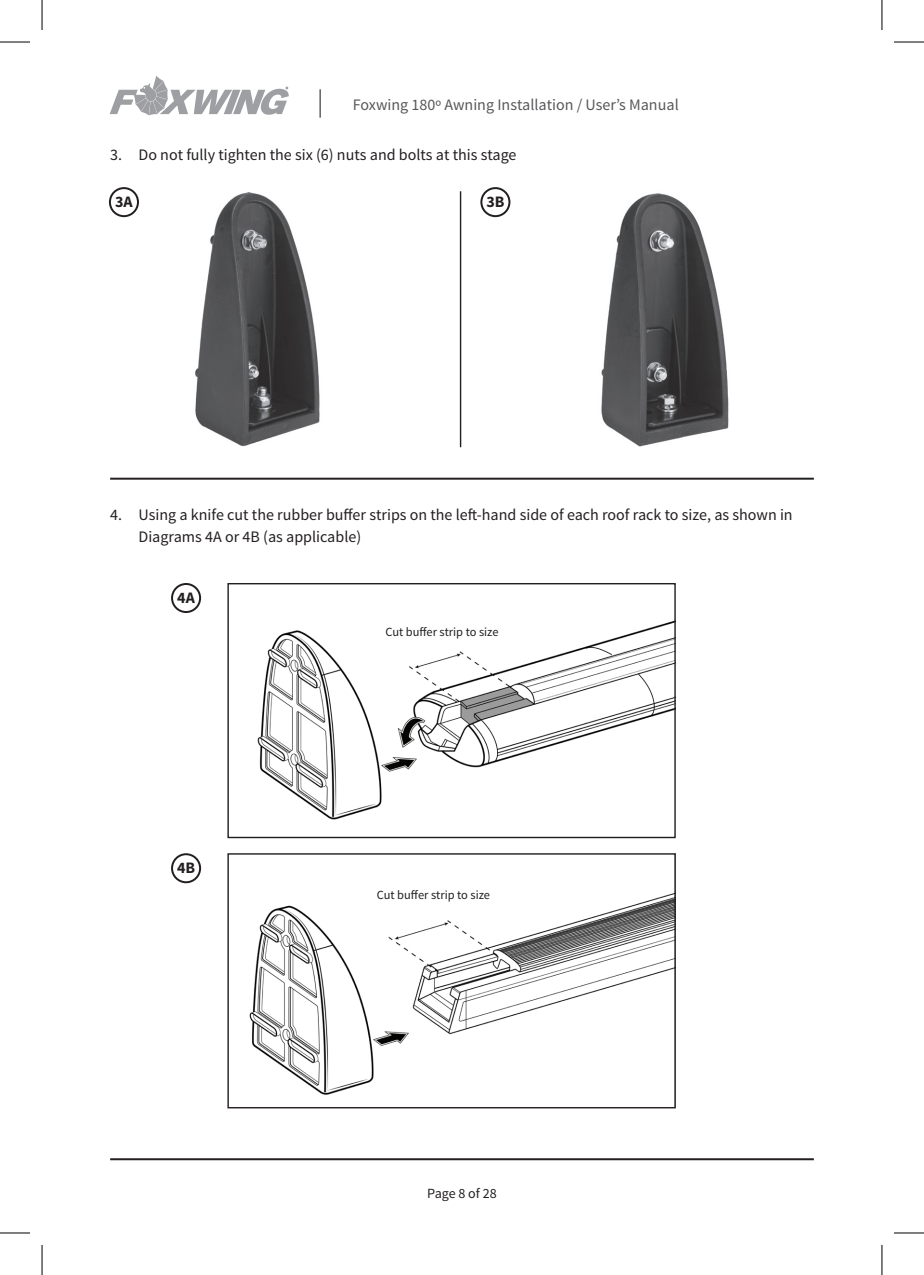
<style>
.page{position:relative;width:924px;height:1275px;background:#fff}
.page>*{position:absolute;margin:0;border:0;box-sizing:border-box;transform-origin:0 0}
.t1{font:16px/22px "Source Sans Pro";color:#231f20}
.t2{font:16px "Source Sans Pro";color:#57585a}
.t3{font:700 16px "Source Sans Pro";color:#231f20}
.t4{font:14px "Source Sans Pro";color:#231f20}
.t5{font:12.4px "Source Sans Pro";color:#231f20}
</style>
<div class="page">
<hr style="left:110px;top:1158px;width:703px;height:2px;background:#231f20">
<hr style="left:319px;top:89px;width:2px;height:29px;background:#57585a">
<svg style="left:110px;top:76px;width:178px;height:39px"></svg>
<hr style="left:459px;top:191px;width:2px;height:256px;background:#231f20">
<img style="left:195px;top:192px;width:125px;height:255px">
<img style="left:601px;top:193px;width:128px;height:254px">
<hr style="left:110px;top:478px;width:703px;height:2px;background:#231f20">
<div style="left:171px;top:853px;width:30px;height:30px;border:2px solid #231f20;border-radius:50%"></div>
<div style="left:171px;top:583px;width:30px;height:30px;border:2px solid #231f20;border-radius:50%"></div>
<div style="left:109px;top:187px;width:30px;height:30px;border:2px solid #231f20;border-radius:50%"></div>
<div style="left:480px;top:187px;width:30px;height:30px;border:2px solid #231f20;border-radius:50%"></div>
<img style="left:257px;top:621px;width:416px;height:199px">
<div style="left:227px;top:583px;width:448px;height:255px;border:1px solid #231f20"></div>
<img style="left:249px;top:893px;width:424px;height:202px">
<div style="left:227px;top:853px;width:448px;height:255px;border:1px solid #231f20"></div>
<hr style="left:0;top:42px;width:30px;height:1px;background:#000">
<hr style="left:893px;top:42px;width:30px;height:1px;background:#000">
<hr style="left:0;top:1232px;width:30px;height:1px;background:#000">
<hr style="left:893px;top:1232px;width:30px;height:1px;background:#000">
<hr style="left:42px;top:0;width:1px;height:30px;background:#000">
<hr style="left:42px;top:1245px;width:1px;height:30px;background:#000">
<hr style="left:881px;top:0;width:1px;height:30px;background:#000">
<hr style="left:881px;top:1245px;width:1px;height:30px;background:#000">
<p class="t2" style="left:352px;top:94px;width:327px">Foxwing 180º Awning Installation / User’s Manual</p>
<p class="t1" style="left:110px;top:144px;width:408px">3. Do not fully tighten the six (6) nuts and bolts at this stage</p>
<p class="t3" style="left:115px;top:191px;width:19px">3A</p>
<p class="t3" style="left:486px;top:191px;width:20px">3B</p>
<p class="t1" style="left:138px;top:504px;width:655px;text-indent:-28px">4. Using a knife cut the rubber buffer strips on the left-hand side of each roof rack to size, as shown in<br>Diagrams 4A or 4B (as applicable)</p>
<p class="t3" style="left:177px;top:587px;width:19px">4A</p>
<p class="t3" style="left:177px;top:857px;width:20px">4B</p>
<p class="t5" style="left:385px;top:624px;width:115px">Cut buffer strip to size</p>
<p class="t5" style="left:376px;top:887px;width:115px">Cut buffer strip to size</p>
<p class="t4" style="left:427px;top:1184px;width:71px">Page 8 of 28</p>
</div>
